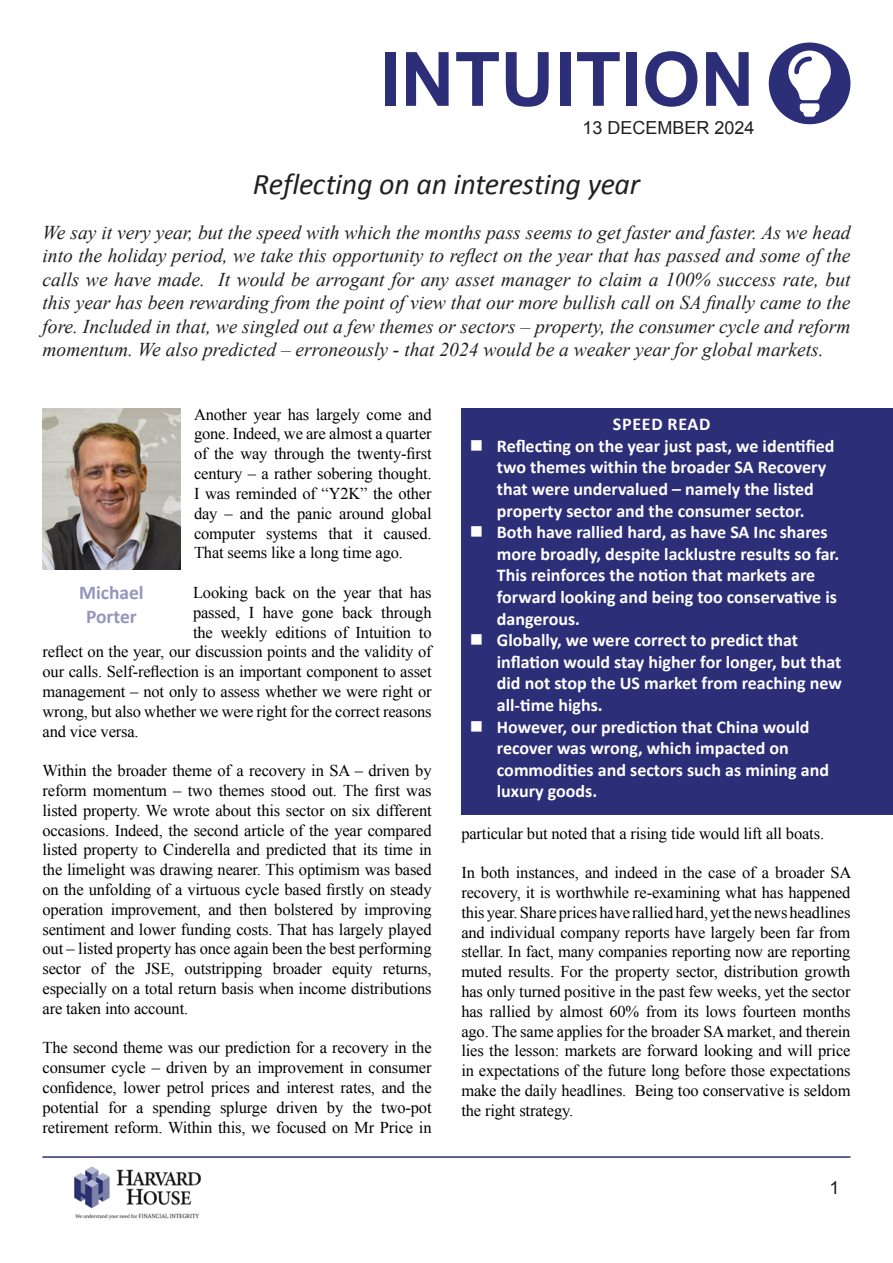
<style>
.page{position:relative;width:893px;height:1263px;background:#fff}
.page>*{position:absolute;margin:0;border:0;box-sizing:border-box;transform-origin:0 0}
.t1{font:700 75px "Arial";color:#2c2e78}
.t2{font:italic 30px "Calibri";letter-spacing:-.01em;color:#231f20}
.t3{font:italic 19.5px/23.4px "Times New Roman";color:#231f20;text-align:justify}
.t4{font:700 19.5px/23.4px "Calibri";color:#9595bd;text-align:center}
.t5{font:700 18px/21.6px "Calibri";color:#fff}
.t6{font:18px "Arial";color:#231f20}
.t7{font:16.5px/19.8px "Times New Roman";letter-spacing:-.01em;color:#000;text-align:justify}
</style>
<div class="page">
<img style="left:74px;top:1166px;width:127px;height:54px">
<div style="left:769px;top:43px;width:81px;height:81px;background:#2c2e78;border-radius:50%"></div>
<svg style="left:788px;top:50px;width:43px;height:67px"></svg>
<div style="left:461px;top:408px;width:432px;height:406px;background:#2c2e78"></div>
<hr style="left:43px;top:1157px;width:807px;height:1px;background:#2c2e78">
<img style="left:43px;top:408px;width:137px;height:162px">
<h1 class="t1" style="left:380px;top:30px;width:377px">INTUITION</h1>
<p class="t6" style="left:582px;top:116px;width:174px">13 DECEMBER 2024</p>
<h2 class="t2" style="left:253px;top:163px;width:389px">Reflecting on an interesting year</h2>
<p class="t3" style="left:43px;top:220px;width:809px">We say it very year, but the speed with which the months pass seems to get faster and faster. As we head into the holiday period, we take this opportunity to reflect on the year that has passed and some of the calls we have made. It would be arrogant for any asset manager to claim a 100% success rate, but this year has been rewarding from the point of view that our more bullish call on SA finally came to the fore. Included in that, we singled out a few themes or sectors – property, the consumer cycle and reform momentum. We also predicted – erroneously - that 2024 would be a weaker year for global markets.</p>
<p class="t7" style="left:194px;top:404px;width:239px">Another year has largely come and gone. Indeed, we are almost a quarter of the way through the twenty-first century – a rather sobering thought.<br>I was reminded of “Y2K” the other day – and the panic around global computer systems that it caused.<br>That seems like a long time ago.</p>
<p class="t7" style="left:193px;top:582px;width:240px">Looking back on the year that has</p>
<p class="t7" style="left:193px;top:602px;width:240px">passed, I have gone back through</p>
<p class="t7" style="left:193px;top:622px;width:240px">the weekly editions of Intuition to</p>
<p class="t7" style="left:43px;top:642px;width:391px">reflect on the year, our discussion points and the validity of</p>
<p class="t7" style="left:43px;top:661px;width:391px">our calls. Self-reflection is an important component to asset</p>
<p class="t7" style="left:43px;top:681px;width:391px">management – not only to assess whether we were right or</p>
<p class="t7" style="left:43px;top:701px;width:391px">wrong, but also whether we were right for the correct reasons</p>
<p class="t7" style="left:43px;top:721px;width:98px">and vice versa.</p>
<p class="t7" style="left:43px;top:760px;width:391px">Within the broader theme of a recovery in SA – driven by reform momentum – two themes stood out. The first was listed property. We wrote about this sector on six different occasions. Indeed, the second article of the year compared listed property to Cinderella and predicted that its time in the limelight was drawing nearer. This optimism was based on the unfolding of a virtuous cycle based firstly on steady operation improvement, and then bolstered by improving sentiment and lower funding costs. That has largely played out – listed property has once again been the best performing sector of the JSE, outstripping broader equity returns, especially on a total return basis when income distributions are taken into account.</p>
<p class="t7" style="left:43px;top:1038px;width:391px">The second theme was our prediction for a recovery in the consumer cycle – driven by an improvement in consumer confidence, lower petrol prices and interest rates, and the potential for a spending splurge driven by the two-pot retirement reform. Within this, we focused on Mr Price in</p>
<p class="t4" style="left:79px;top:581px;width:66px">Michael<br>Porter</p>
<p class="t5" style="left:497px;top:413px;width:346px;text-indent:116px">SPEED READ<br>Reflecting on the year just past, we identified two themes within the broader SA Recovery that were undervalued – namely the listed property sector and the consumer sector.<br>Both have rallied hard, as have SA Inc shares more broadly, despite lacklustre results so far.<br>This reinforces the notion that markets are forward looking and being too conservative is dangerous.<br>Globally, we were correct to predict that inflation would stay higher for longer, but that did not stop the US market from reaching new all-time highs.<br>However, our prediction that China would recover was wrong, which impacted on commodities and sectors such as mining and luxury goods.</p>
<p class="t7" style="left:461px;top:823px;width:364px">particular but noted that a rising tide would lift all boats.</p>
<p class="t7" style="left:461px;top:862px;width:392px">In both instances, and indeed in the case of a broader SA recovery, it is worthwhile re-examining what has happened this year. Share prices have rallied hard, yet the news headlines and individual company reports have largely been far from stellar. In fact, many companies reporting now are reporting muted results. For the property sector, distribution growth has only turned positive in the past few weeks, yet the sector has rallied by almost 60% from its lows fourteen months ago. The same applies for the broader SA market, and therein lies the lesson: markets are forward looking and will price in expectations of the future long before those expectations make the daily headlines. Being too conservative is seldom the right strategy.</p>
<p class="t6" style="left:829px;top:1175px;width:12px">1</p>
</div>
